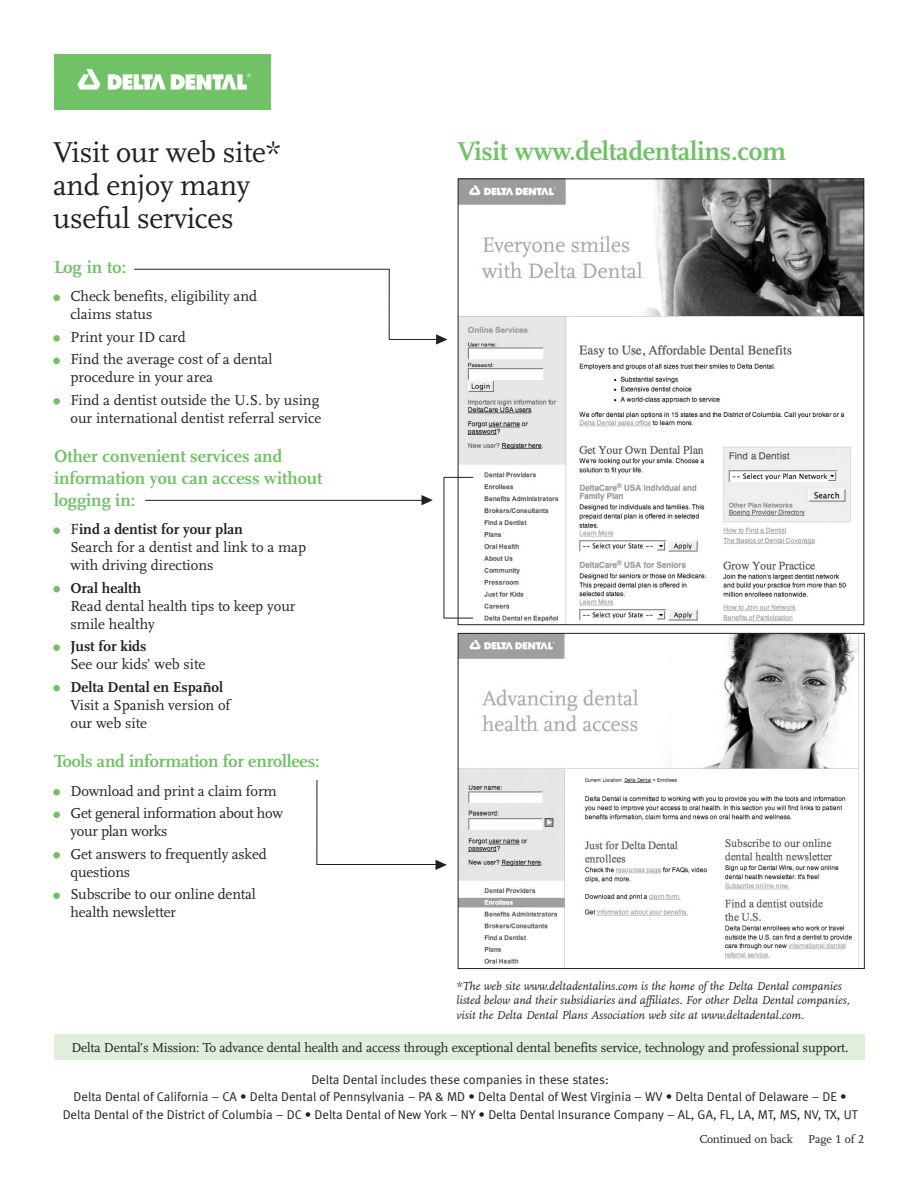
<style>
.page{position:relative;width:918px;height:1188px;background:#fff}
.page>*{position:absolute;margin:0;border:0;box-sizing:border-box;transform-origin:0 0}
.t1{font:30px/33px "Scala LF";letter-spacing:-.01em;color:#231f20}
.t2{font:700 27px "Scala LF";letter-spacing:-.01em;color:#71c167}
.t3{font:700 18px/21.6px "Scala LF";color:#71c167}
.t4{font:15px/18px "Scala LF";color:#231f20}
.t5{font:15px/18px "Scala LF";letter-spacing:-.02em;color:#231f20}
.t6{font:13.5px "Scala LF";letter-spacing:-.015em;color:#231f20}
.t7{font:12.75px/17.2px "Meta Normal LF";color:#231f20;text-align:center}
.t8{font:italic 12px/14.4px "Scala LF";color:#231f20}
.t9{font:12px "Scala LF";letter-spacing:-.015em;color:#231f20}
.s1{color:#71c167}
.s2{font-weight:700}
</style>
<div class="page">
<img style="left:460px;top:180px;width:402px;height:443px">
<div style="left:54px;top:54px;width:216px;height:56px;background:#71c167"></div>
<svg style="left:77px;top:69px;width:24px;height:21px"></svg>
<svg style="left:108px;top:73px;width:143px;height:17px"></svg>
<div style="left:53px;top:295px;width:7px;height:6px;border:3px solid #71c167;border-radius:50%"></div>
<div style="left:53px;top:335px;width:7px;height:7px;border:3px solid #71c167;border-radius:50%"></div>
<div style="left:53px;top:358px;width:7px;height:6px;border:3px solid #71c167;border-radius:50%"></div>
<div style="left:53px;top:398px;width:7px;height:7px;border:3px solid #71c167;border-radius:50%"></div>
<div style="left:53px;top:527px;width:7px;height:7px;border:3px solid #71c167;border-radius:50%"></div>
<div style="left:53px;top:586px;width:7px;height:6px;border:3px solid #71c167;border-radius:50%"></div>
<div style="left:53px;top:644px;width:7px;height:7px;border:3px solid #71c167;border-radius:50%"></div>
<div style="left:53px;top:685px;width:7px;height:6px;border:3px solid #71c167;border-radius:50%"></div>
<div style="left:53px;top:789px;width:7px;height:7px;border:3px solid #71c167;border-radius:50%"></div>
<div style="left:53px;top:812px;width:7px;height:6px;border:3px solid #71c167;border-radius:50%"></div>
<div style="left:53px;top:852px;width:7px;height:7px;border:3px solid #71c167;border-radius:50%"></div>
<div style="left:53px;top:893px;width:7px;height:6px;border:3px solid #71c167;border-radius:50%"></div>
<svg style="left:436px;top:334px;width:12px;height:11px"></svg>
<hr style="left:389px;top:339px;width:51px;height:1px;background:#231f20">
<hr style="left:134px;top:269px;width:256px;height:1px;background:#231f20">
<hr style="left:389px;top:269px;width:1px;height:71px;background:#231f20">
<img style="left:460px;top:635px;width:399px;height:332px">
<div style="left:458px;top:633px;width:407px;height:336px;border:1px solid #231f20"></div>
<svg style="left:435px;top:860px;width:12px;height:10px"></svg>
<hr style="left:317px;top:864px;width:122px;height:1px;background:#231f20">
<hr style="left:316px;top:780px;width:1px;height:85px;background:#231f20">
<hr style="left:145px;top:500px;width:281px;height:1px;background:#231f20">
<div style="left:55px;top:1034px;width:810px;height:26px;background:#e0efdb"></div>
<hr style="left:444px;top:477px;width:1px;height:141px;background:#231f20">
<svg style="left:444px;top:477px;width:29px;height:1px"></svg>
<svg style="left:444px;top:618px;width:29px;height:1px"></svg>
<svg style="left:422px;top:495px;width:11px;height:10px"></svg>
<p class="t1" style="left:53px;top:136px;width:229px">Visit our web site* and enjoy many useful services</p>
<p class="t3" style="left:54px;top:256px;width:74px">Log in to:</p>
<p class="t4" style="left:70px;top:288px;width:188px;text-indent:-16px"><span class="s1">•</span> Check benefits, eligibility and claims status</p>
<p class="t4" style="left:54px;top:328px;width:133px"><span class="s1">•</span> Print your ID card</p>
<p class="t4" style="left:70px;top:351px;width:203px;text-indent:-16px"><span class="s1">•</span> Find the average cost of a dental procedure in your area</p>
<p class="t4" style="left:54px;top:391px;width:269px;text-align:right"><span class="s1">•</span> Find a dentist outside the U.S. by using our international dentist referral service</p>
<p class="t3" style="left:54px;top:446px;width:270px">Other convenient services and information you can access without logging in:</p>
<p class="t4" style="left:70px;top:521px;width:237px;text-indent:-16px"><span class="s1">•</span> F<span class="s2">ind a dentist for your plan<br></span>Search for a dentist and link to a map with driving directions</p>
<p class="t4" style="left:70px;top:579px;width:227px;text-indent:-16px"><span class="s1">•</span> <span class="s2">Oral health<br></span>Read dental health tips to keep your smile healthy</p>
<p class="t4" style="left:70px;top:638px;width:137px;text-indent:-16px"><span class="s1">•</span> <span class="s2">Just for kids<br></span>See our kids’ web site</p>
<p class="t4" style="left:70px;top:678px;width:161px;text-indent:-16px"><span class="s1">•</span> <span class="s2">Delta Dental en Español<br></span>Visit a Spanish version of our web site</p>
<p class="t3" style="left:54px;top:751px;width:267px">Tools and information for enrollees:</p>
<p class="t4" style="left:54px;top:782px;width:224px"><span class="s1">•</span> Download and print a claim form</p>
<p class="t5" style="left:70px;top:805px;width:214px;text-indent:-16px"><span class="s1">•</span> Get general information about how your plan works</p>
<p class="t4" style="left:70px;top:845px;width:198px;text-indent:-16px"><span class="s1">•</span> Get answers to frequently asked questions</p>
<p class="t4" style="left:70px;top:886px;width:187px;text-indent:-16px"><span class="s1">•</span> Subscribe to our online dental health newsletter</p>
<p class="t2" style="left:458px;top:136px;width:330px">visit www.deltadentalins.com</p>
<p class="t8" style="left:456px;top:979px;width:395px">*The web site www.deltadentalins.com is the home of the Delta Dental companies listed below and their subsidiaries and affiliates. For other Delta Dental companies, visit the Delta Dental Plans Association web site at www.deltadental.com.</p>
<p class="t6" style="left:71px;top:1040px;width:779px">Delta Dental’s Mission: To advance dental health and access through exceptional dental benefits service, technology and professional support.</p>
<p class="t7" style="left:63px;top:1071px;width:796px">Delta Dental includes these companies in these states:<br>Delta Dental of California – CA • Delta Dental of Pennsylvania – PA &amp; MD • Delta Dental of West Virginia – WV • Delta Dental of Delaware – DE •<br>Delta Dental of the District of Columbia – DC • Delta Dental of New York – NY • Delta Dental Insurance Company – AL, GA, FL, LA, MT, MS, NV, TX, UT</p>
<p class="t9" style="left:700px;top:1132px;width:95px">Continued on back</p>
<p class="t9" style="left:808px;top:1132px;width:57px">Page 1 of 2</p>
</div>
